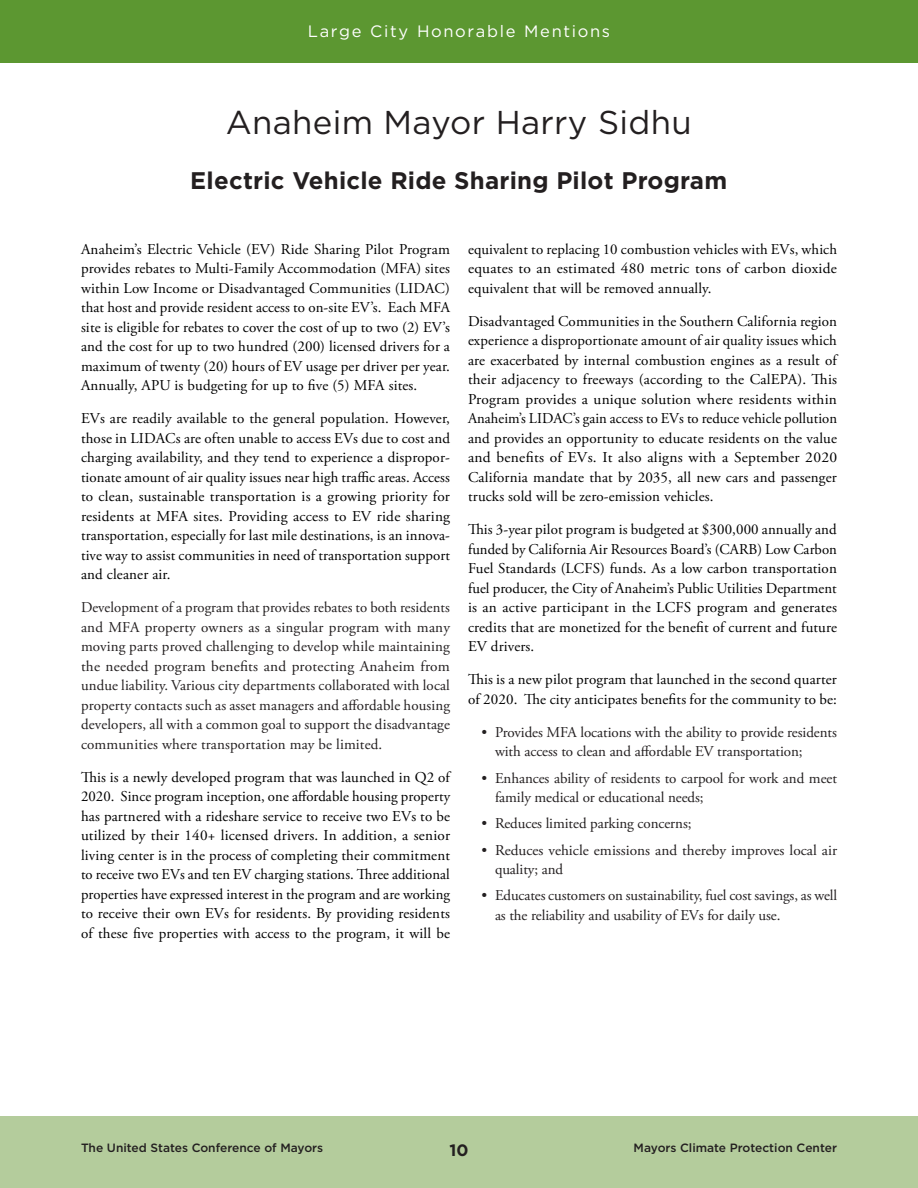
<style>
.page{position:relative;width:918px;height:1188px;background:#fff}
.page>*{position:absolute;margin:0;border:0;box-sizing:border-box;transform-origin:0 0}
._20__City_Name{font:33px "Gotham";letter-spacing:.01em;color:#231f20}
._20_Program_Name{font:700 24px "Gotham";letter-spacing:.01em;color:#231f20}
.t1{font:16.5px "Gotham";letter-spacing:.1em;color:#fff}
.t2{font:700 16.5px "Gotham";color:#231f20}
._20_Body_Copy{font:15px/19.5px "Adobe Garamond Pro";letter-spacing:.01em;color:#000;text-align:justify}
._20_Body_Copy-2{font:15px/19.5px "Adobe Garamond Pro";letter-spacing:-.005em;color:#231f20}
.t3{font:500 12px "Gotham";color:#231f20}
</style>
<div class="page">
<div style="left:0;top:0;width:918px;height:62px;background:#5c9731"></div>
<div style="left:0;top:1116px;width:918px;height:72px;background:#b4cc9c"></div>
<p class="t1" style="left:308px;top:21px;width:304px">Large City Honorable Mentions</p>
<p class="_20__City_Name" style="left:226px;top:102px;width:468px">Anaheim Mayor Harry Sidhu</p>
<p class="_20_Program_Name" style="left:190px;top:164px;width:538px">Electric Vehicle Ride Sharing Pilot Program</p>
<p class="_20_Body_Copy" style="left:81px;top:240px;width:371px">Anaheim’s Electric Vehicle (EV) Ride Sharing Pilot Program provides rebates to Multi-Family Accommodation (MFA) sites within Low Income or Disadvantaged Communities (LIDAC) that host and provide resident access to on-site EV’s. Each MFA site is eligible for rebates to cover the cost of up to two (2) EV’s and the cost for up to two hundred (200) licensed drivers for a maximum of twenty (20) hours of EV usage per driver per year.<br>Annually, APU is budgeting for up to five (5) MFA sites.</p>
<p class="_20_Body_Copy" style="left:81px;top:409px;width:371px">EVs are readily available to the general population. However, those in LIDACs are often unable to access EVs due to cost and charging availability, and they tend to experience a dispropor&shy;tionate amount of air quality issues near high traffic areas. Access to clean, sustainable transportation is a growing priority for residents at MFA sites. Providing access to EV ride sharing transportation, especially for last mile destinations, is an innova&shy;tive way to assist communities in need of transportation support and cleaner air.</p>
<p class="_20_Body_Copy-2" style="left:81px;top:598px;width:371px;text-align:justify">Development of a program that provides rebates to both residents and MFA property owners as a singular program with many moving parts proved challenging to develop while maintaining the needed program benefits and protecting Anaheim from undue liability. Various city departments collaborated with local property contacts such as asset managers and affordable housing developers, all with a common goal to support the disadvantage communities where transportation may be limited.</p>
<p class="_20_Body_Copy" style="left:81px;top:768px;width:371px">This is a newly developed program that was launched in Q2 of 2020. Since program inception, one affordable housing property has partnered with a rideshare service to receive two EVs to be utilized by their 140+ licensed drivers. In addition, a senior living center is in the process of completing their commitment to receive two EVs and ten EV charging stations. Three additional properties have expressed interest in the program and are working to receive their own EVs for residents. By providing residents of these five properties with access to the program, it will be</p>
<p class="_20_Body_Copy" style="left:468px;top:240px;width:371px">equivalent to replacing 10 combustion vehicles with EVs, which equates to an estimated 480 metric tons of carbon dioxide equivalent that will be removed annually.</p>
<p class="_20_Body_Copy" style="left:468px;top:312px;width:371px">Disadvantaged Communities in the Southern California region experience a disproportionate amount of air quality issues which are exacerbated by internal combustion engines as a result of their adjacency to freeways (according to the CalEPA). This Program provides a unique solution where residents within Anaheim’s LIDAC’s gain access to EVs to reduce vehicle pollution and provides an opportunity to educate residents on the value and benefits of EVs. It also aligns with a September 2020<br>California mandate that by 2035, all new cars and passenger trucks sold will be zero-emission vehicles.</p>
<p class="_20_Body_Copy" style="left:468px;top:520px;width:371px">This 3-year pilot program is budgeted at $300,000 annually and funded by California Air Resources Board’s (CARB) Low Carbon Fuel Standards (LCFS) funds. As a low carbon transportation fuel producer, the City of Anaheim’s Public Utilities Department is an active participant in the LCFS program and generates credits that are monetized for the benefit of current and future EV drivers.</p>
<p class="_20_Body_Copy" style="left:468px;top:670px;width:370px">This is a new pilot program that launched in the second quarter of 2020. The city anticipates benefits for the community to be:</p>
<p class="_20_Body_Copy-2" style="left:495px;top:723px;width:344px;text-indent:-14px">• Provides MFA locations with the ability to provide residents with access to clean and affordable EV transportation;</p>
<p class="_20_Body_Copy-2" style="left:495px;top:769px;width:344px;text-indent:-14px">• Enhances ability of residents to carpool for work and meet family medical or educational needs;</p>
<p class="_20_Body_Copy-2" style="left:482px;top:814px;width:212px">• Reduces limited parking concerns;</p>
<p class="_20_Body_Copy-2" style="left:495px;top:841px;width:344px;text-indent:-14px">• Reduces vehicle emissions and thereby improves local air quality; and</p>
<p class="_20_Body_Copy-2" style="left:495px;top:886px;width:344px;text-indent:-14px">• Educates customers on sustainability, fuel cost savings, as well as the reliability and usability of EVs for daily use.</p>
<p class="t3" style="left:81px;top:1140px;width:244px">The United States Conference of Mayors</p>
<p class="t2" style="left:449px;top:1140px;width:21px">10</p>
<p class="t3" style="left:634px;top:1140px;width:205px">Mayors Climate Protection Center</p>
</div>
